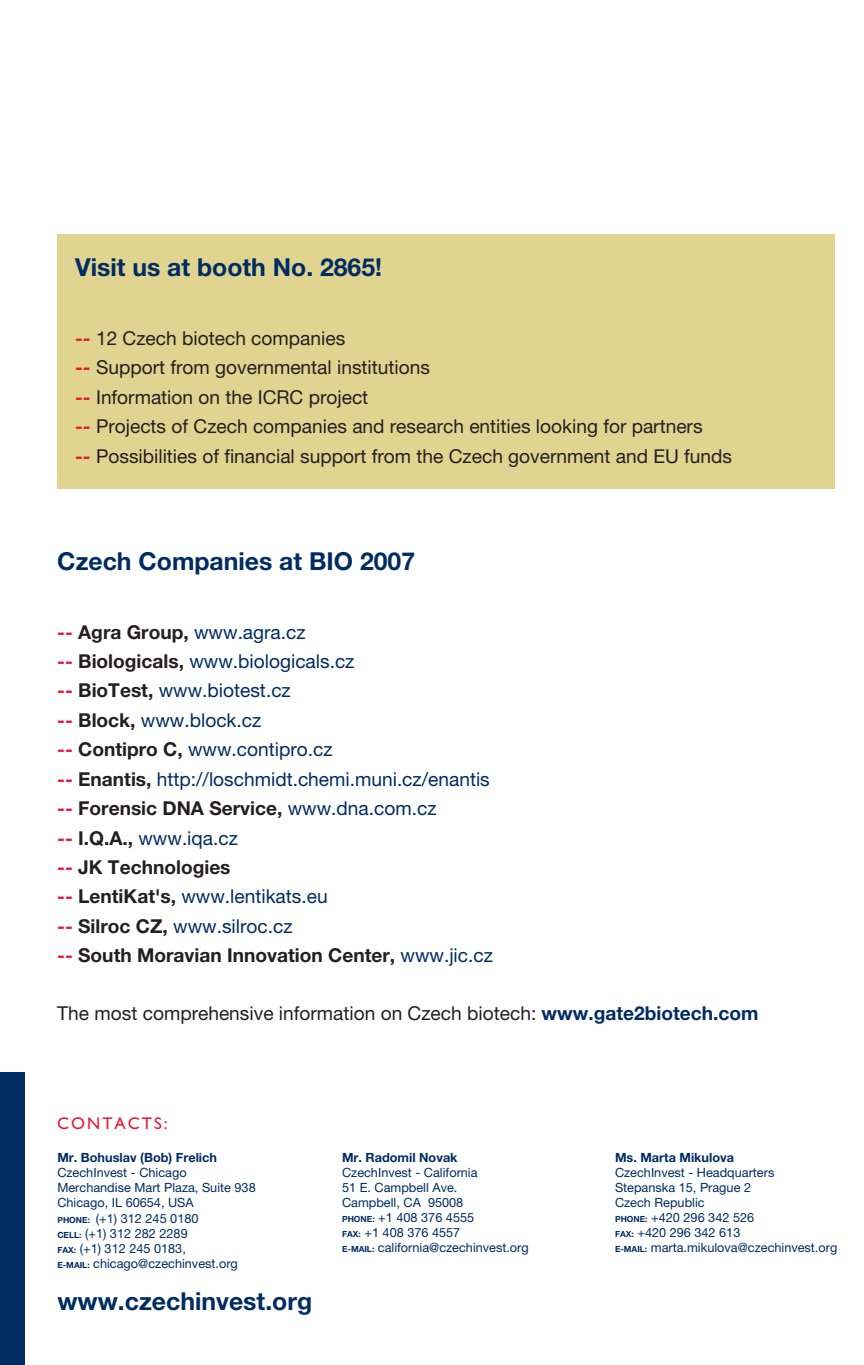
<style>
.page{position:relative;width:864px;height:1365px;background:#fff}
.page>*{position:absolute;margin:0;border:0;box-sizing:border-box;transform-origin:0 0}
.t1{font:700 24.75px "Helvetica Neue CE";color:#002c62}
.t2{font:19.12px/29.5px "Helvetica Neue CE";color:#231f20}
.t3{font:19.12px/29.5px "Helvetica Neue CE";color:#002c62}
.t4{font:700 19.12px/29.5px "Helvetica Neue CE";color:#231f20}
.t5{font:16.88px "Gill Sans";letter-spacing:.115em;color:#e51836}
.t6{font:12.6px/15.1px "Helvetica Neue CE";color:#002c62}
.t7{font:700 12.6px "Helvetica Neue CE";color:#002c62}
.t8{font:700 8.55px/15.1px "Helvetica Neue CE";color:#002c62}
.s1{font-weight:700;color:#e51836}
.s2{font-weight:700;color:#231f20}
.s3{color:#e51836}
.s4{font-weight:400;color:#002c62}
.s5{font-weight:700;color:#002c62}
.s6{font-weight:700}
.s7{font-weight:700;font-size:8.55px}
</style>
<div class="page">
<div style="left:57px;top:234px;width:777px;height:255px;background:#e0d490"></div>
<div style="left:0;top:1072px;width:24px;height:292px;background:#002c62"></div>
<p class="t1" style="left:75px;top:259px;width:308px">Visit us at booth No. 2865!</p>
<p class="t2" style="left:75px;top:325px;width:658px"><span class="s1">--</span> 12 Czech biotech companies<br><span class="s1">--</span> Support from governmental institutions<br><span class="s1">--</span> Information on the ICRC project<br><span class="s1">--</span> Projects of Czech companies and research entities looking for partners<br><span class="s1">--</span> Possibilities of financial support from the Czech government and EU funds</p>
<p class="t1" style="left:57px;top:552px;width:359px">Czech Companies at BIO 2007</p>
<p class="t3" style="left:57px;top:618px;width:434px"><span class="s1">--</span> <span class="s2">Agra Group,</span> www.agra.cz<br><span class="s1">--</span> <span class="s2">Biologicals,</span> www.biologicals.cz<br><span class="s1">--</span> <span class="s2">BioTest,</span> www.biotest.cz<br><span class="s1">--</span> <span class="s2">Block,</span> www.block.cz<br><span class="s1">--</span> <span class="s2">Contipro C,</span> www.contipro.cz<br><span class="s1">--</span> <span class="s2">Enantis,</span> http://loschmidt.chemi.muni.cz/enantis <span class="s1">--</span> <span class="s2">Forensic DNA Service,</span> www.dna.com.cz<br><span class="s1">--</span> <span class="s2">I.Q.A.,</span> www.iqa.cz</p>
<p class="t4" style="left:57px;top:853px;width:175px"><span class="s3">--</span> JK Technologies</p>
<p class="t4" style="left:57px;top:883px;width:437px"><span class="s3">--</span> LentiKat's, <span class="s4">www.lentikats.eu<br></span><span class="s3">--</span> Silroc CZ, <span class="s4">www.silroc.cz<br></span><span class="s3">--</span> South Moravian Innovation Center, <span class="s4">www.jic.cz</span></p>
<p class="t2" style="left:57px;top:1000px;width:702px">The most comprehensive information on Czech biotech: <span class="s5">www.gate2biotech.com</span></p>
<p class="t5" style="left:57px;top:1117px;width:112px">CONTACTS:</p>
<p class="t6" style="left:57px;top:1151px;width:200px"><span class="s6">Mr. Bohuslav (Bob) Frelich<br></span>CzechInvest - Chicago<br>Merchandise Mart Plaza, Suite 938<br>Chicago, IL 60654, USA<br><span class="s7">PHONE:</span> (+1) 312 245 0180<br><span class="s7">CELL:</span> (+1) 312 282 2289<br><span class="s7">FAX:</span> (+1) 312 245 0183,<br><span class="s7">E-MAIL:</span> chicago@czechinvest.org</p>
<p class="t1" style="left:57px;top:1291px;width:256px">www.czechinvest.org</p>
<p class="t7" style="left:342px;top:1152px;width:117px">Mr. Radomil Novak</p>
<p class="t6" style="left:342px;top:1165px;width:137px">CzechInvest - California</p>
<p class="t6" style="left:342px;top:1180px;width:117px">51 E. Campbell Ave.</p>
<p class="t6" style="left:342px;top:1195px;width:123px">Campbell, CA 95008</p>
<p class="t6" style="left:378px;top:1210px;width:97px">+1 408 376 4555</p>
<p class="t6" style="left:364px;top:1225px;width:97px">+1 408 376 4557</p>
<p class="t6" style="left:342px;top:1240px;width:188px"><span class="s7">E-MAIL:</span> california@czechinvest.org</p>
<p class="t8" style="left:342px;top:1211px;width:34px">PHONE:<br>FAX:</p>
<p class="t7" style="left:614px;top:1152px;width:120px">Ms. Marta Mikulova</p>
<p class="t6" style="left:614px;top:1165px;width:161px">CzechInvest - Headquarters</p>
<p class="t6" style="left:614px;top:1180px;width:137px">Stepanska 15, Prague 2</p>
<p class="t6" style="left:614px;top:1195px;width:91px">Czech Republic</p>
<p class="t6" style="left:651px;top:1210px;width:104px">+420 296 342 526</p>
<p class="t6" style="left:637px;top:1225px;width:104px">+420 296 342 613</p>
<p class="t6" style="left:614px;top:1240px;width:224px"><span class="s7">E-MAIL:</span> marta.mikulova@czechinvest.org</p>
<p class="t8" style="left:614px;top:1211px;width:34px">PHONE:<br>FAX:</p>
</div>
